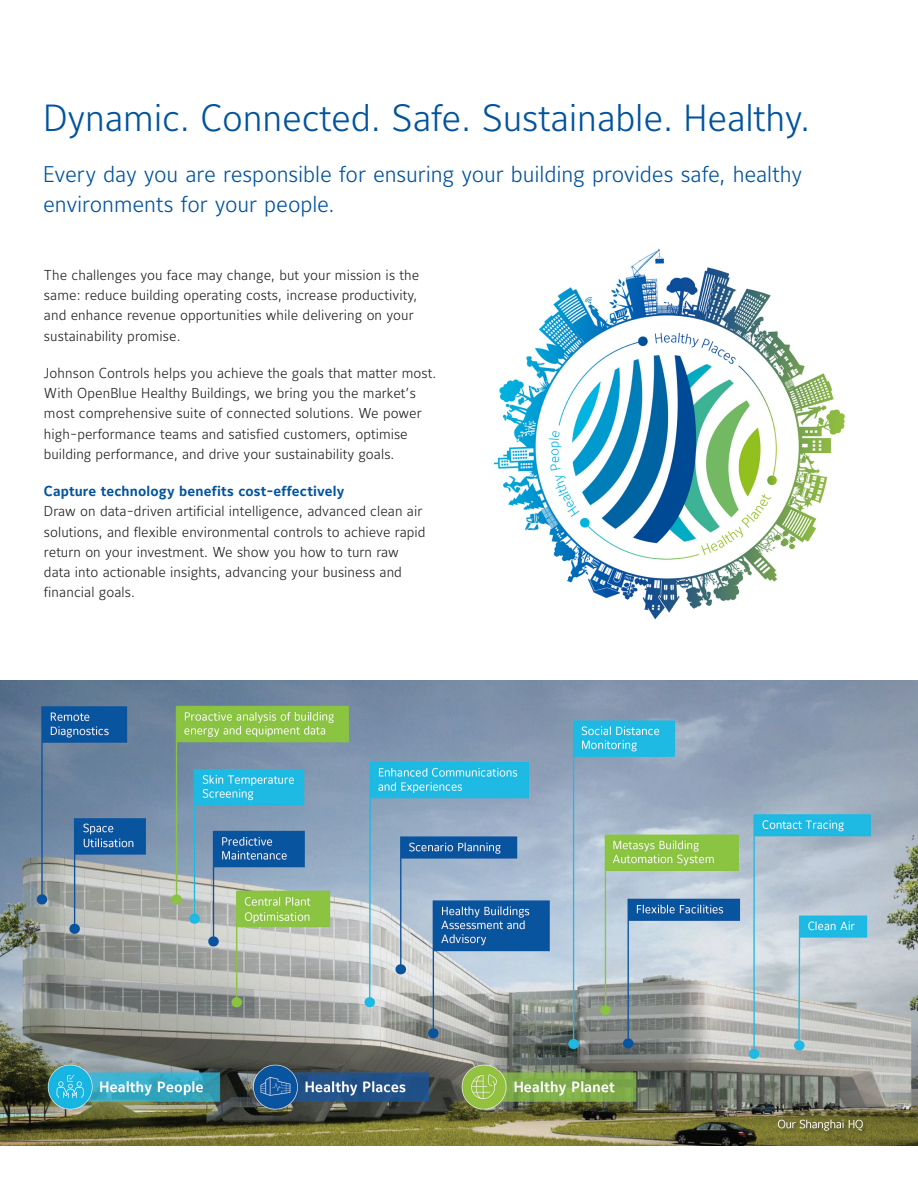
<style>
.page{position:relative;width:918px;height:1188px;background:#fff}
.page>*{position:absolute;margin:0;border:0;box-sizing:border-box;transform-origin:0 0}
._00_Title_-_Blue_25p{font:300 37.5px "Maurea Jci Lf ML";letter-spacing:-.005em;color:#01539e}
._00_Introduction_tex{font:300 22.5px/30px "Maurea Jci Lf ML";letter-spacing:-.005em;color:#01539e}
.t1{font:300 14.25px/20.2px "Maurea Jci Lf ML";letter-spacing:.005em;color:#231f20}
.t2{font:700 14.25px "Maurea Jci Lf ML";letter-spacing:.01em;color:#01539e}
</style>
<div class="page">
<img style="left:0;top:680px;width:918px;height:465px">
<img style="left:493px;top:248px;width:352px;height:372px">
<p class="_00_Title_-_Blue_25p" style="left:43px;top:95px;width:769px">Dynamic. Connected. Safe. Sustainable. Healthy.</p>
<p class="_00_Introduction_tex" style="left:43px;top:159px;width:760px">Every day you are responsible for ensuring your building provides safe, healthy environments for your people.</p>
<p class="t1" style="left:44px;top:264px;width:377px">The challenges you face may change, but your mission is the same: reduce building operating costs, increase productivity, and enhance revenue opportunities while delivering on your sustainability promise.</p>
<p class="t1" style="left:44px;top:362px;width:394px">Johnson Controls helps you achieve the goals that matter most.<br>With OpenBlue Healthy Buildings, we bring you the market’s most comprehensive suite of connected solutions. We power high-performance teams and satisfied customers, optimise building performance, and drive your sustainability goals.</p>
<p class="t2" style="left:44px;top:482px;width:302px">Capture technology benefits cost-effectively</p>
<p class="t1" style="left:44px;top:501px;width:383px">Draw on data-driven artificial intelligence, advanced clean air solutions, and flexible environmental controls to achieve rapid return on your investment. We show you how to turn raw data into actionable insights, advancing your business and financial goals.</p>
</div>
